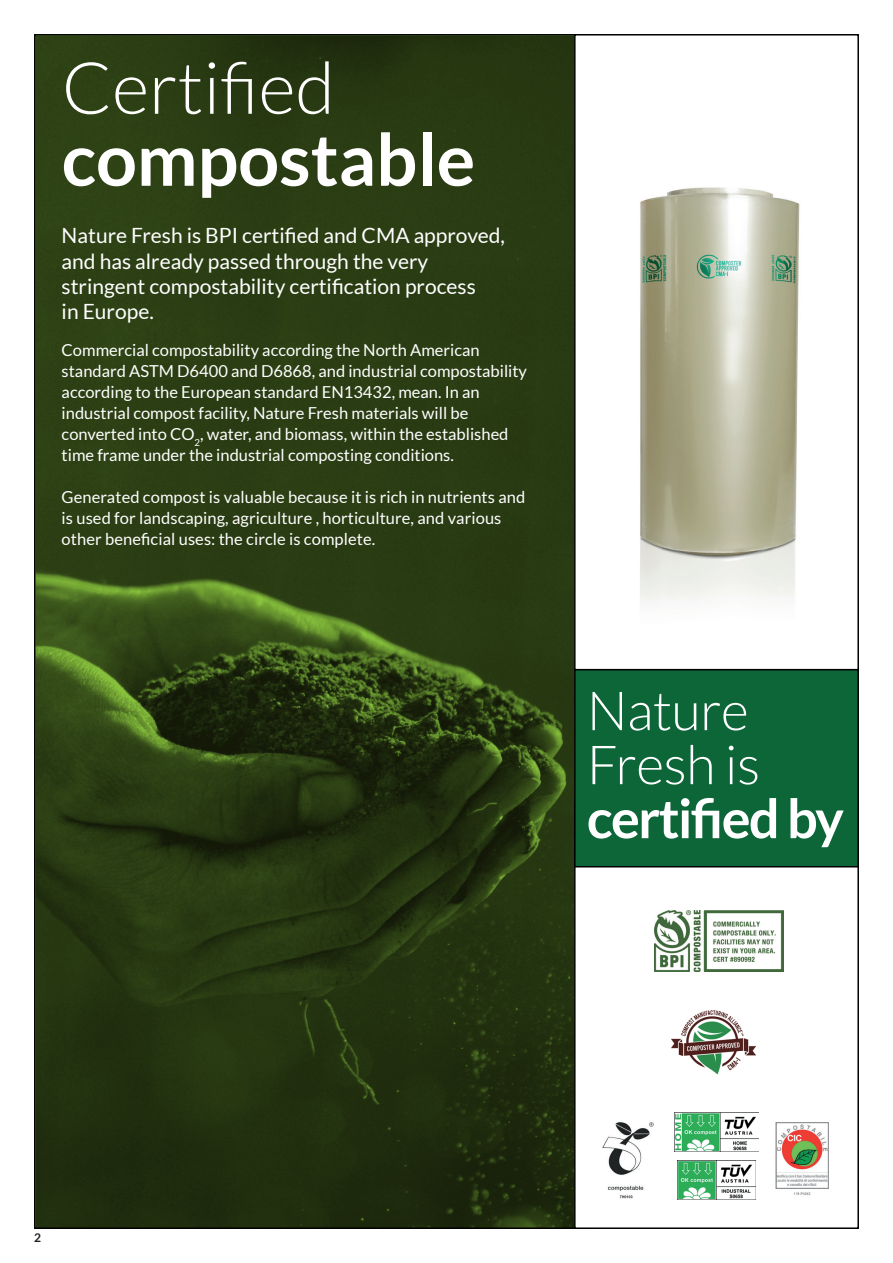
<style>
.page{position:relative;width:893px;height:1263px;background:#fff}
.page>*{position:absolute;margin:0;border:0;box-sizing:border-box;transform-origin:0 0}
.t1{font:700 72px "Lato";color:#fff}
.t2{font:300 72px "Lato";color:#fff}
.t3{font:300 54px/54px "Lato";letter-spacing:-.01em;color:#fff}
.t4{font:700 54px "Lato";letter-spacing:-.03em;color:#fff}
.t5{font:21px/25.2px "Lato";color:#fff}
.t6{font:16.5px/21px "Lato";color:#fff}
.t7{font:700 12px "Lato";color:#231f20}
</style>
<div class="page">
<img style="left:36px;top:36px;width:538px;height:1193px">
<svg style="left:573px;top:34px;width:286px;height:637px"></svg>
<div style="left:574px;top:802px;width:285px;height:427px;background:#fff;border:2px solid #000"></div>
<div style="left:574px;top:669px;width:285px;height:198px;background:#0c6638;border:2px solid #000"></div>
<img style="left:678px;top:1160px;width:78px;height:39px">
<img style="left:674px;top:1112px;width:85px;height:40px">
<img style="left:602px;top:1122px;width:52px;height:77px">
<img style="left:776px;top:1124px;width:52px;height:71px">
<div style="left:776px;top:1122px;width:52px;height:66px;border:1px solid #808285"></div>
<img style="left:654px;top:910px;width:129px;height:62px">
<img style="left:671px;top:1010px;width:85px;height:65px">
<h1 class="t2" style="left:62px;top:49px;width:275px">Certified</h1>
<h1 class="t1" style="left:62px;top:118px;width:415px">compostable</h1>
<p class="t5" style="left:62px;top:223px;width:445px">Nature Fresh is BPI certified and CMA approved, and has already passed through the very stringent compostability certification process<br>in Europe.</p>
<p class="t6" style="left:62px;top:340px;width:467px">Commercial compostability according the North American standard ASTM D6400 and D6868, and industrial compostability according to the European standard EN13432, mean. In an industrial compost facility, Nature Fresh materials will be converted into CO<sub>2</sub>, water, and biomass, within the established time frame under the industrial composting conditions.</p>
<p class="t6" style="left:62px;top:487px;width:465px">Generated compost is valuable because it is rich in nutrients and is used for landscaping, agriculture , horticulture, and various other beneficial uses: the circle is complete.</p>
<h2 class="t3" style="left:587px;top:684px;width:175px">Nature<br>Fresh is</h2>
<h2 class="t4" style="left:587px;top:787px;width:259px">certified by</h2>
<p class="t7" style="left:34px;top:1230px;width:8px">2</p>
</div>
